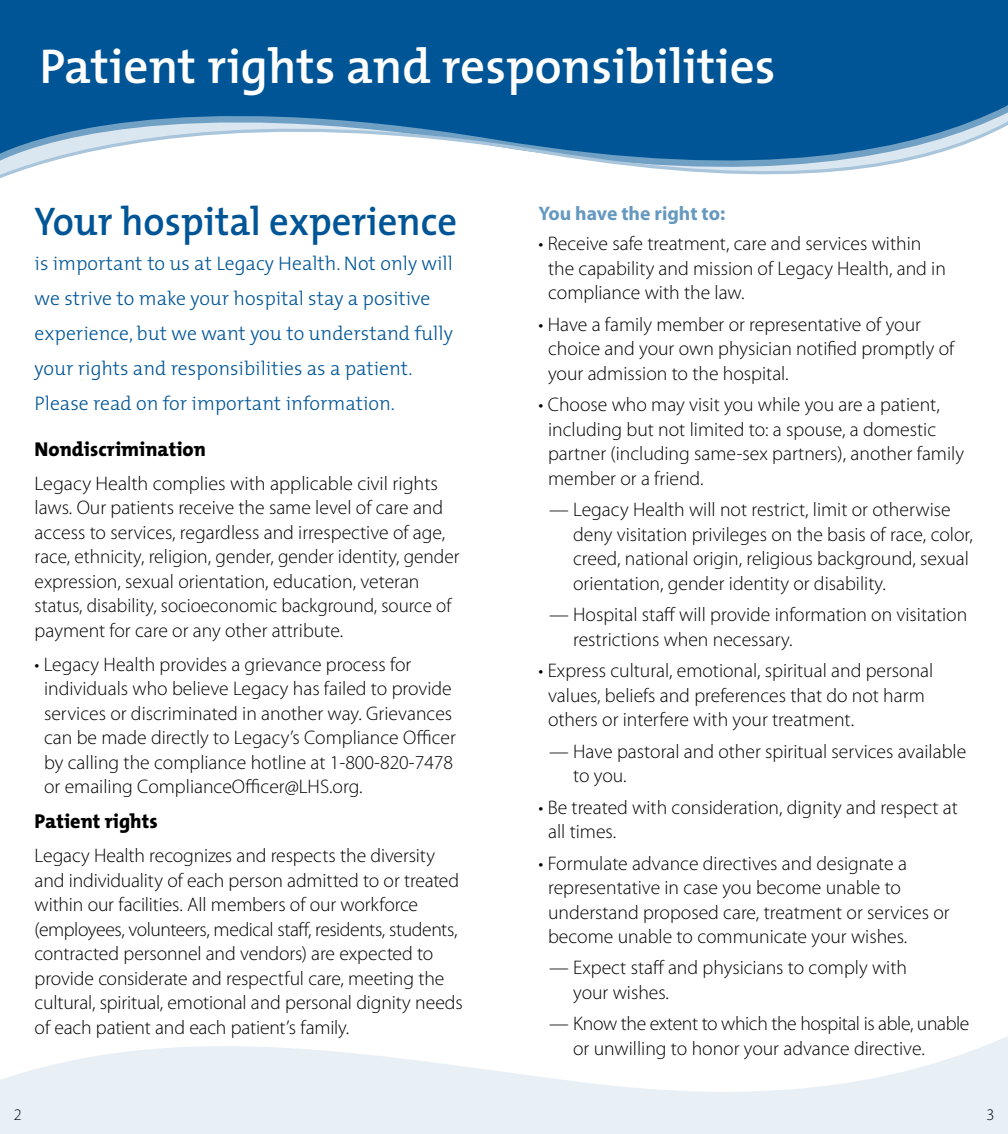
<style>
.page{position:relative;width:1008px;height:1134px;background:#fff}
.page>*{position:absolute;margin:0;border:0;box-sizing:border-box;transform-origin:0 0}
.t1{font:600 49.18px "The Mix";color:#fff}
.t2{font:600 40.25px "The Mix";color:#005596;scale:.96 1}
.t3{font:800 20.12px "The Mix";color:#000}
.t4{font:300 19.6px/24.5px "Myriad Pro";color:#000}
.t5{font:300 19.6px/35px "The Mix";color:#005596}
.t6{font:700 19.6px "Myriad Pro";color:#6699c0}
.t7{font:300 16.1px "Myriad Pro";color:#000}
</style>
<div class="page">
<svg style="left:0;top:1036px;width:1008px;height:98px;fill:#e8f0f6"></svg>
<div style="left:0;top:0;width:1008px;height:88px;background:#005596"></div>
<div style="left:0;top:88px;width:1008px;height:15px;background:#005596"></div>
<svg style="left:0;top:103px;width:1008px;height:75px"></svg>
<h1 class="t1" style="left:39px;top:35px;width:738px">Patient rights and responsibilities</h1>
<h2 class="t2" style="left:35px;top:196px;width:442px">Your hospital experience</h2>
<p class="t5" style="left:35px;top:246px;width:420px">is important to us at Legacy Health. Not only will we strive to make your hospital stay a positive experience, but we want you to understand fully your rights and responsibilities as a patient.<br>Please read on for important information.</p>
<p class="t3" style="left:35px;top:436px;width:173px">Nondiscrimination</p>
<p class="t4" style="left:35px;top:471px;width:426px">Legacy Health complies with applicable civil rights laws. Our patients receive the same level of care and access to services, regardless and irrespective of age, race, ethnicity, religion, gender, gender identity, gender expression, sexual orientation, education, veteran status, disability, socioeconomic background, source of payment for care or any other attribute.</p>
<p class="t4" style="left:44px;top:652px;width:413px;text-indent:-9px">• Legacy Health provides a grievance process for individuals who believe Legacy has failed to provide services or discriminated in another way. Grievances can be made directly to Legacy’s Compliance Officer by calling the compliance hotline at 1-800-820-7478 or emailing ComplianceOfficer@LHS.org.</p>
<p class="t3" style="left:35px;top:809px;width:124px">Patient rights</p>
<p class="t4" style="left:35px;top:844px;width:430px">Legacy Health recognizes and respects the diversity and individuality of each person admitted to or treated within our facilities. All members of our workforce (employees, volunteers, medical staff, residents, students, contracted personnel and vendors) are expected to provide considerate and respectful care, meeting the cultural, spiritual, emotional and personal dignity needs of each patient and each patient’s family.</p>
<p class="t6" style="left:539px;top:202px;width:188px">You have the right to:</p>
<p class="t4" style="left:548px;top:232px;width:399px;text-indent:-9px">• Receive safe treatment, care and services within the capability and mission of Legacy Health, and in compliance with the law.</p>
<p class="t4" style="left:548px;top:312px;width:408px;text-indent:-9px">• Have a family member or representative of your choice and your own physician notified promptly of your admission to the hospital.</p>
<p class="t4" style="left:548px;top:393px;width:417px;text-indent:-9px">• Choose who may visit you while you are a patient, including but not limited to: a spouse, a domestic partner (including same-sex partners), another family member or a friend.</p>
<p class="t4" style="left:573px;top:498px;width:401px;text-indent:-24px">— Legacy Health will not restrict, limit or otherwise deny visitation privileges on the basis of race, color, creed, national origin, religious background, sexual orientation, gender identity or disability.</p>
<p class="t4" style="left:573px;top:603px;width:396px;text-indent:-24px">— Hospital staff will provide information on visitation restrictions when necessary.</p>
<p class="t4" style="left:548px;top:659px;width:387px;text-indent:-9px">• Express cultural, emotional, spiritual and personal values, beliefs and preferences that do not harm others or interfere with your treatment.</p>
<p class="t4" style="left:573px;top:739px;width:395px;text-indent:-24px">— Have pastoral and other spiritual services available to you.</p>
<p class="t4" style="left:548px;top:795px;width:411px;text-indent:-9px">• Be treated with consideration, dignity and respect at all times.</p>
<p class="t4" style="left:548px;top:851px;width:403px;text-indent:-9px">• Formulate advance directives and designate a representative in case you become unable to understand proposed care, treatment or services or become unable to communicate your wishes.</p>
<p class="t4" style="left:573px;top:956px;width:335px;text-indent:-24px">— Expect staff and physicians to comply with your wishes.</p>
<p class="t4" style="left:573px;top:1012px;width:398px;text-indent:-24px">— Know the extent to which the hospital is able, unable or unwilling to honor your advance directive.</p>
<p class="t7" style="left:15px;top:1105px;width:8px">2</p>
<p class="t7" style="left:987px;top:1105px;width:8px">3</p>
</div>
